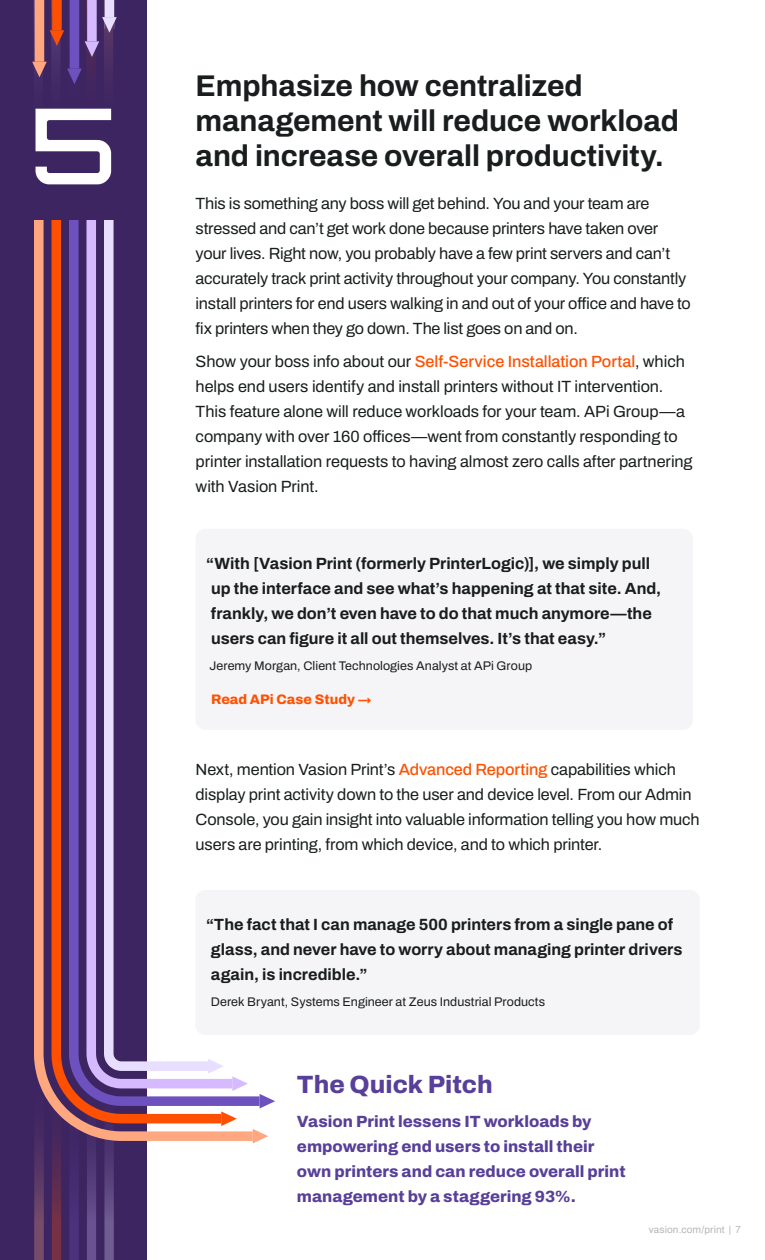
<style>
.page{position:relative;width:765px;height:1260px;background:#fff}
.page>*{position:absolute;margin:0;border:0;box-sizing:border-box;transform-origin:0 0}
.t1{font:105px "Orbitron";color:#fff}
.t2{font:700 30px/35px "Archivo";letter-spacing:-.005em;color:#191d1e}
.t3{font:800 25px "Archivo";letter-spacing:-.005em;color:#583f99}
.t4{font:16.25px/25px "Archivo";letter-spacing:-.01em;color:#191d1e}
.t5{font:700 16.25px/25px "Archivo";color:#191d1e}
.t6{font:800 16.25px/25px "Archivo";color:#583f99}
.t7{font:800 13.75px "Archivo";letter-spacing:.005em;color:#ff5100}
.t8{font:12.5px "Archivo";letter-spacing:.005em;color:#191d1e}
.t9{font:10px "Archivo";letter-spacing:.015em;color:#b5b5b5}
.s1{font-weight:500;color:#ff5100}
</style>
<div class="page">
<div style="left:0;top:0;width:146px;height:1260px;background:#3d2562"></div>
<div style="left:196px;top:529px;width:497px;height:201px;background:#f5f4f7;border-radius:10px"></div>
<div style="left:195px;top:890px;width:505px;height:145px;background:#f5f4f7;border-radius:10px"></div>
<svg style="left:34px;top:1141px;width:80px;height:119px"></svg>
<svg style="left:34px;top:220px;width:219px;height:921px"></svg>
<svg style="left:208px;top:1059px;width:16px;height:15px"></svg>
<svg style="left:232px;top:1076px;width:16px;height:15px"></svg>
<svg style="left:260px;top:1094px;width:15px;height:15px"></svg>
<svg style="left:253px;top:1129px;width:15px;height:14px"></svg>
<svg style="left:221px;top:1111px;width:16px;height:15px"></svg>
<svg style="left:32px;top:0;width:85px;height:84px"></svg>
<h1 class="t1" style="left:30px;top:82px;width:89px">5</h1>
<h2 class="t2" style="left:196px;top:68px;width:485px">Emphasize how centralized management will reduce workload and increase overall productivity.</h2>
<p class="t4" style="left:196px;top:191px;width:497px">This is something any boss will get behind. You and your team are stressed and can’t get work done because printers have taken over your lives. Right now, you probably have a few print servers and can’t accurately track print activity throughout your company. You constantly install printers for end users walking in and out of your office and have to fix printers when they go down. The list goes on and on.</p>
<p class="t4" style="left:196px;top:349px;width:499px">Show your boss info about our <span class="s1">Self-Service Installation Portal</span>, which helps end users identify and install printers without IT intervention.<br>This feature alone will reduce workloads for your team. APi Group—a company with over 160 offices—went from constantly responding to printer installation requests to having almost zero calls after partnering with Vasion Print.</p>
<p class="t5" style="left:206px;top:551px;width:456px">“With [Vasion Print (formerly PrinterLogic)], we simply pull up the interface and see what’s happening at that site. And, frankly, we don’t even have to do that much anymore—the users can figure it all out themselves. It’s that easy.”</p>
<p class="t8" style="left:209px;top:656px;width:324px">Jeremy Morgan, Client Technologies Analyst at APi Group</p>
<p class="t7" style="left:211px;top:689px;width:162px">Read APi Case Study →</p>
<p class="t4" style="left:196px;top:757px;width:506px">Next, mention Vasion Print’s <span class="s1">Advanced Reporting</span> capabilities which display print activity down to the user and device level. From our Admin Console, you gain insight into valuable information telling you how much users are printing, from which device, and to which printer.</p>
<p class="t5" style="left:206px;top:912px;width:478px">“The fact that I can manage 500 printers from a single pane of glass, and never have to worry about managing printer drivers again, is incredible.”</p>
<p class="t8" style="left:211px;top:993px;width:336px">Derek Bryant, Systems Engineer at Zeus Industrial Products</p>
<h3 class="t3" style="left:297px;top:1066px;width:197px">The Quick Pitch</h3>
<p class="t6" style="left:297px;top:1109px;width:330px">Vasion Print lessens IT workloads by empowering end users to install their own printers and can reduce overall print management by a staggering 93%.</p>
<p class="t9" style="left:649px;top:1222px;width:94px">vasion.com/print | 7</p>
</div>
